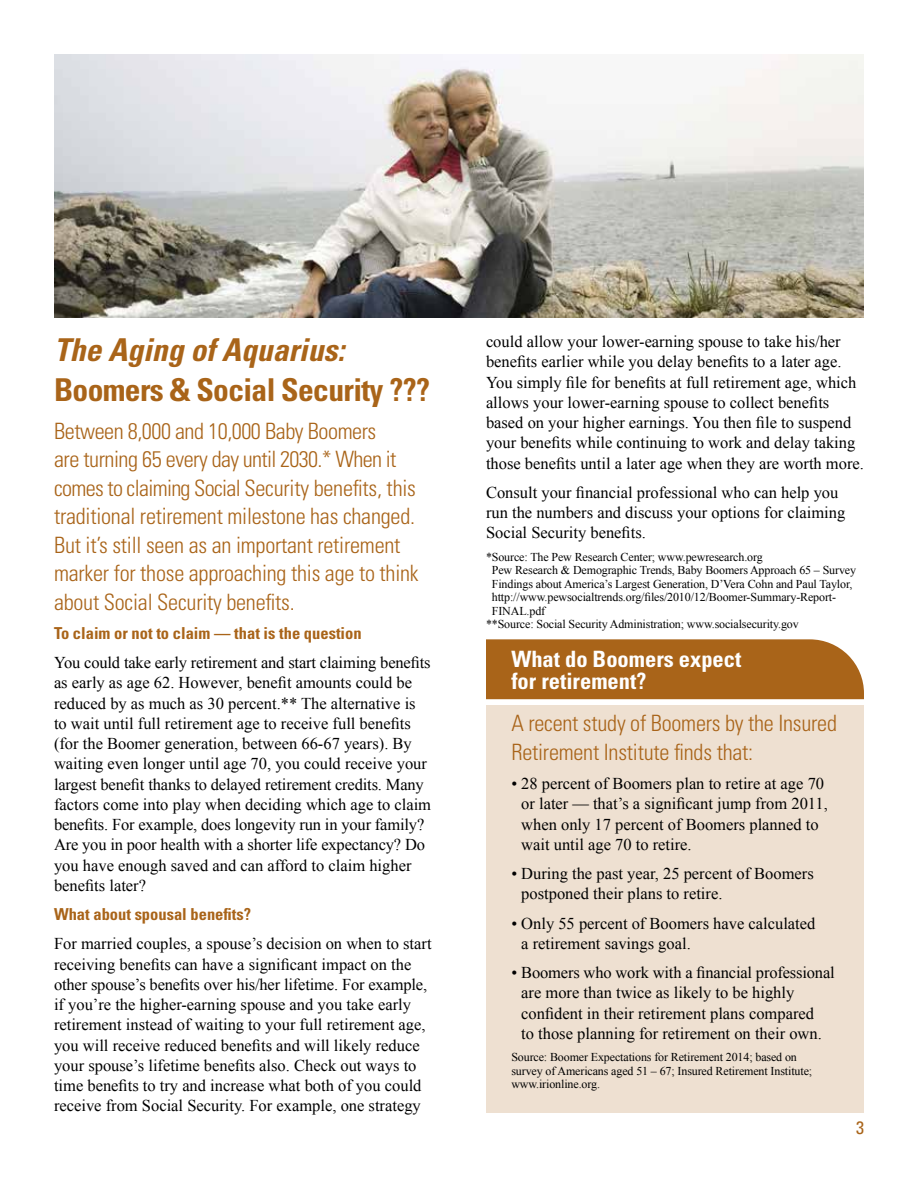
<style>
.page{position:relative;width:918px;height:1188px;background:#fff}
.page>*{position:absolute;margin:0;border:0;box-sizing:border-box;transform-origin:0 0}
.t1{font:700 condensed 31.5px "Univers";letter-spacing:-.02em;color:#a96419}
.t2{font:italic 700 condensed 31.5px "Univers";color:#a96419}
.t3{font:300 condensed 22.5px/28.5px "Univers";letter-spacing:-.01em;color:#a96419}
.t4{font:700 condensed 22.5px/22.5px "Univers";color:#fff}
.t5{font:condensed 18px "Univers";color:#a96419}
.t6{font:16.5px/20.2px "Times New Roman";color:#000}
.t7{font:700 condensed 16.5px "Univers";color:#a96419}
.t8{font:12px/13.5px "Times New Roman";letter-spacing:-.01em;color:#000}
</style>
<div class="page">
<div style="left:486px;top:639px;width:378px;height:60px;background:#a96419"></div>
<div style="left:486px;top:705px;width:378px;height:408px;background:#eee0d1"></div>
<img style="left:54px;top:54px;width:810px;height:264px">
<h1 class="t2" style="left:54px;top:330px;width:292px">The Aging of Aquarius:</h1>
<h1 class="t1" style="left:54px;top:371px;width:378px">Boomers &amp; Social Security ???</h1>
<p class="t3" style="left:54px;top:417px;width:366px">Between 8,000 and 10,000 Baby Boomers<br>are turning 65 every day until 2030.* When it comes to claiming Social Security benefits, this traditional retirement milestone has changed.<br>But it’s still seen as an important retirement marker for those approaching this age to think about Social Security benefits.</p>
<p class="t7" style="left:54px;top:623px;width:309px">To claim or not to claim — that is the question</p>
<p class="t6" style="left:54px;top:652px;width:379px">You could take early retirement and start claiming benefits as early as age 62. However, benefit amounts could be reduced by as much as 30 percent.** The alternative is to wait until full retirement age to receive full benefits (for the Boomer generation, between 66-67 years). By waiting even longer until age 70, you could receive your largest benefit thanks to delayed retirement credits. Many factors come into play when deciding which age to claim benefits. For example, does longevity run in your family?<br>Are you in poor health with a shorter life expectancy? Do you have enough saved and can afford to claim higher benefits later?</p>
<p class="t7" style="left:54px;top:904px;width:199px">What about spousal benefits?</p>
<p class="t6" style="left:54px;top:933px;width:379px">For married couples, a spouse’s decision on when to start receiving benefits can have a significant impact on the other spouse’s benefits over his/her lifetime. For example, if you’re the higher-earning spouse and you take early retirement instead of waiting to your full retirement age, you will receive reduced benefits and will likely reduce your spouse’s lifetime benefits also. Check out ways to time benefits to try and increase what both of you could receive from Social Security. For example, one strategy</p>
<p class="t6" style="left:486px;top:331px;width:380px">could allow your lower-earning spouse to take his/her benefits earlier while you delay benefits to a later age.<br>You simply file for benefits at full retirement age, which allows your lower-earning spouse to collect benefits based on your higher earnings. You then file to suspend your benefits while continuing to work and delay taking those benefits until a later age when they are worth more.</p>
<p class="t6" style="left:486px;top:482px;width:361px">Consult your financial professional who can help you run the numbers and discuss your options for claiming<br>Social Security benefits.</p>
<p class="t8" style="left:486px;top:550px;width:278px">*Source: The Pew Research Center; www.pewresearch.org</p>
<p class="t8" style="left:492px;top:563px;width:366px">Pew Research &amp; Demographic Trends, Baby Boomers Approach 65 – Survey</p>
<p class="t8" style="left:492px;top:577px;width:362px">Findings about America’s Largest Generation, D’Vera Cohn and Paul Taylor,</p>
<p class="t8" style="left:492px;top:590px;width:346px">http://www.pewsocialtrends.org/files/2010/12/Boomer-Summary-Report-</p>
<p class="t8" style="left:492px;top:604px;width:55px">FINAL.pdf</p>
<p class="t8" style="left:486px;top:617px;width:314px">**Source: Social Security Administration; www.socialsecurity.gov</p>
<h2 class="t4" style="left:511px;top:648px;width:231px">What do Boomers expect for retirement?</h2>
<h2 class="t3" style="left:511px;top:709px;width:327px">A recent study of Boomers by the Insured<br>Retirement Institute finds that:</h2>
<p class="t6" style="left:521px;top:773px;width:308px;text-indent:-10px">• 28 percent of Boomers plan to retire at age 70 or later — that’s a significant jump from 2011, when only 17 percent of Boomers planned to wait until age 70 to retire.</p>
<p class="t6" style="left:521px;top:863px;width:294px;text-indent:-10px">• During the past year, 25 percent of Boomers postponed their plans to retire.</p>
<p class="t6" style="left:521px;top:913px;width:296px;text-indent:-10px">• Only 55 percent of Boomers have calculated a retirement savings goal.</p>
<p class="t6" style="left:521px;top:962px;width:315px;text-indent:-10px">• Boomers who work with a financial professional are more than twice as likely to be highly confident in their retirement plans compared<br>to those planning for retirement on their own.</p>
<p class="t8" style="left:511px;top:1050px;width:302px">Source: Boomer Expectations for Retirement 2014; based on survey of Americans aged 51 – 67; Insured Retirement Institute; www.irionline.org.</p>
<p class="t5" style="left:856px;top:1116px;width:9px">3</p>
</div>
